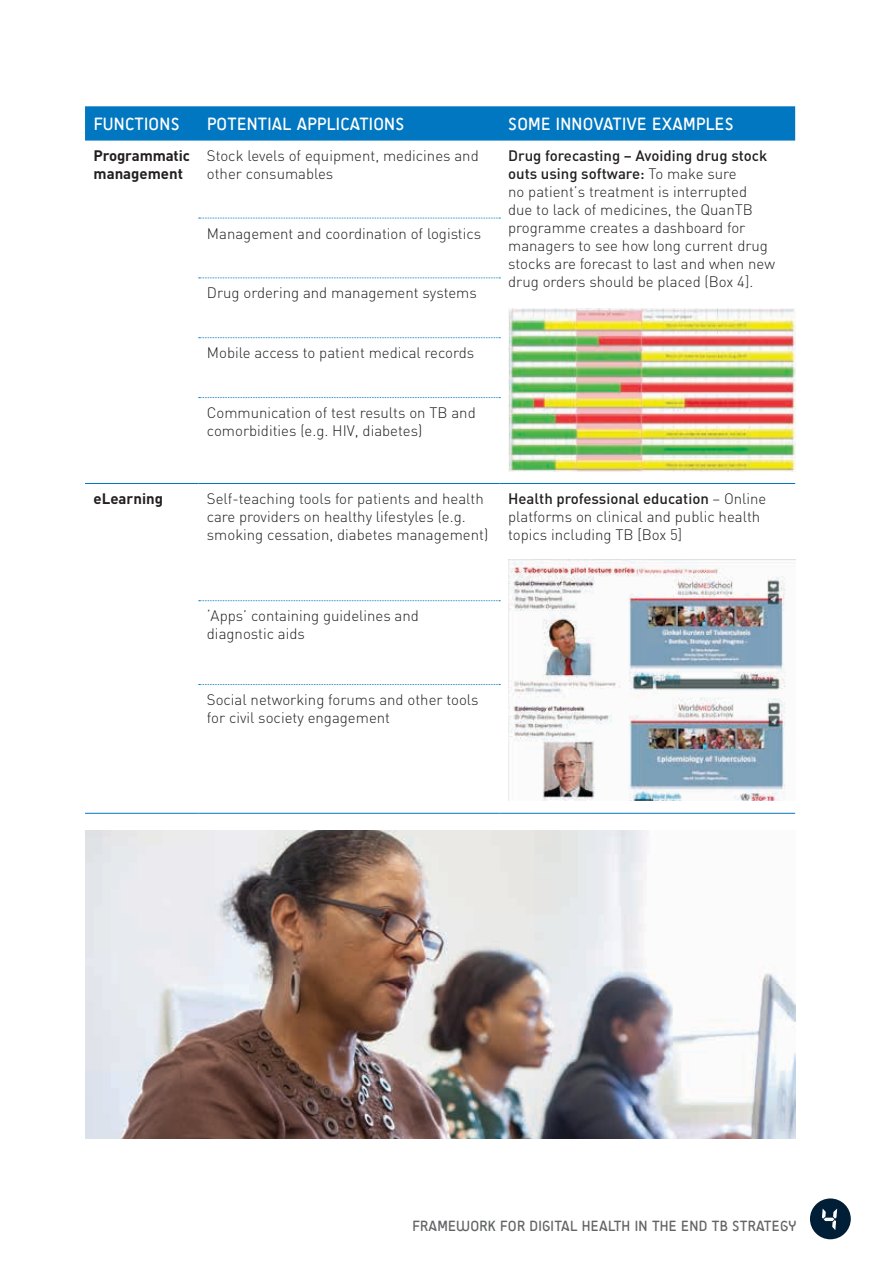
<style>
.page{position:relative;width:893px;height:1263px;background:#fff}
.page>*{position:absolute;margin:0;border:0;box-sizing:border-box;transform-origin:0 0}
.t1{font:18px "Sci Fly Sans";letter-spacing:.015em;color:#fff}
.t2{font:300 15px/18px "DIN";color:#231f20}
.t3{font:15px "Sci Fly Sans";letter-spacing:.015em;color:#636466}
.t4{font:700 15px/18px "DIN";color:#231f20}
.s1{font-weight:500}
</style>
<div class="page">
<div style="left:85px;top:106px;width:710px;height:35px;background:#0077c0"></div>
<svg style="left:199px;top:218px;width:301px;height:1px"></svg>
<svg style="left:199px;top:277px;width:301px;height:1px"></svg>
<svg style="left:199px;top:337px;width:301px;height:1px"></svg>
<svg style="left:199px;top:397px;width:301px;height:1px"></svg>
<svg style="left:199px;top:600px;width:301px;height:1px"></svg>
<hr style="left:85px;top:483px;width:113px;height:1px;background:#0077c0">
<hr style="left:500px;top:483px;width:295px;height:1px;background:#0077c0">
<hr style="left:85px;top:813px;width:113px;height:1px;background:#0077c0">
<hr style="left:198px;top:813px;width:302px;height:1px;background:#0077c0">
<hr style="left:500px;top:813px;width:295px;height:1px;background:#0077c0">
<svg style="left:199px;top:684px;width:301px;height:1px"></svg>
<hr style="left:198px;top:483px;width:302px;height:1px;background:#0077c0">
<img style="left:508px;top:308px;width:287px;height:163px">
<img style="left:508px;top:559px;width:287px;height:241px">
<div style="left:810px;top:1198px;width:41px;height:41px;background:#001e35;border-radius:50%"></div>
<svg style="left:822px;top:1208px;width:15px;height:22px"></svg>
<img style="left:85px;top:830px;width:710px;height:308px">
<p class="t1" style="left:94px;top:114px;width:87px">FUNCTIONS</p>
<p class="t1" style="left:207px;top:114px;width:199px">POTENTIAL APPLICATIONS</p>
<p class="t1" style="left:508px;top:114px;width:227px">SOME INNOVATIVE EXAMPLES</p>
<p class="t4" style="left:94px;top:146px;width:98px">Programmatic management</p>
<p class="t2" style="left:207px;top:146px;width:273px">Stock levels of equipment, medicines and other consumables</p>
<p class="t2" style="left:508px;top:147px;width:268px"><span class="s1">Drug forecasting – Avoiding drug stock outs using software:</span> To make sure<br>no patient’s treatment is interrupted due to lack of medicines, the QuanTB programme creates a dashboard for managers to see how long current drug stocks are forecast to last and when new drug orders should be placed (Box 4].</p>
<p class="t2" style="left:207px;top:224px;width:276px">Management and coordination of logistics</p>
<p class="t2" style="left:207px;top:284px;width:271px">Drug ordering and management systems</p>
<p class="t2" style="left:207px;top:344px;width:269px">Mobile access to patient medical records</p>
<p class="t2" style="left:207px;top:404px;width:270px">Communication of test results on TB and comorbidities (e.g. HIV, diabetes)</p>
<p class="t4" style="left:94px;top:489px;width:71px">eLearning</p>
<p class="t2" style="left:207px;top:489px;width:283px">Self-teaching tools for patients and health care providers on healthy lifestyles (e.g. smoking cessation, diabetes management)</p>
<p class="t2" style="left:508px;top:490px;width:260px"><span class="s1">Health professional education</span> – Online platforms on clinical and public health topics including TB [Box 5]</p>
<p class="t2" style="left:207px;top:607px;width:214px">‘Apps’ containing guidelines and diagnostic aids</p>
<p class="t2" style="left:207px;top:690px;width:273px">Social networking forums and other tools for civil society engagement</p>
<p class="t3" style="left:412px;top:1217px;width:18px">FRAMEWORK</p>
<p class="t3" style="left:500px;top:1217px;width:9px">FOR</p>
<p class="t3" style="left:529px;top:1217px;width:8px">DIGITAL</p>
<p class="t3" style="left:582px;top:1217px;width:9px">HEALTH</p>
<p class="t3" style="left:635px;top:1217px;width:27px">IN THE</p>
<p class="t3" style="left:681px;top:1217px;width:68px">END TB STRATEGY</p>
</div>
